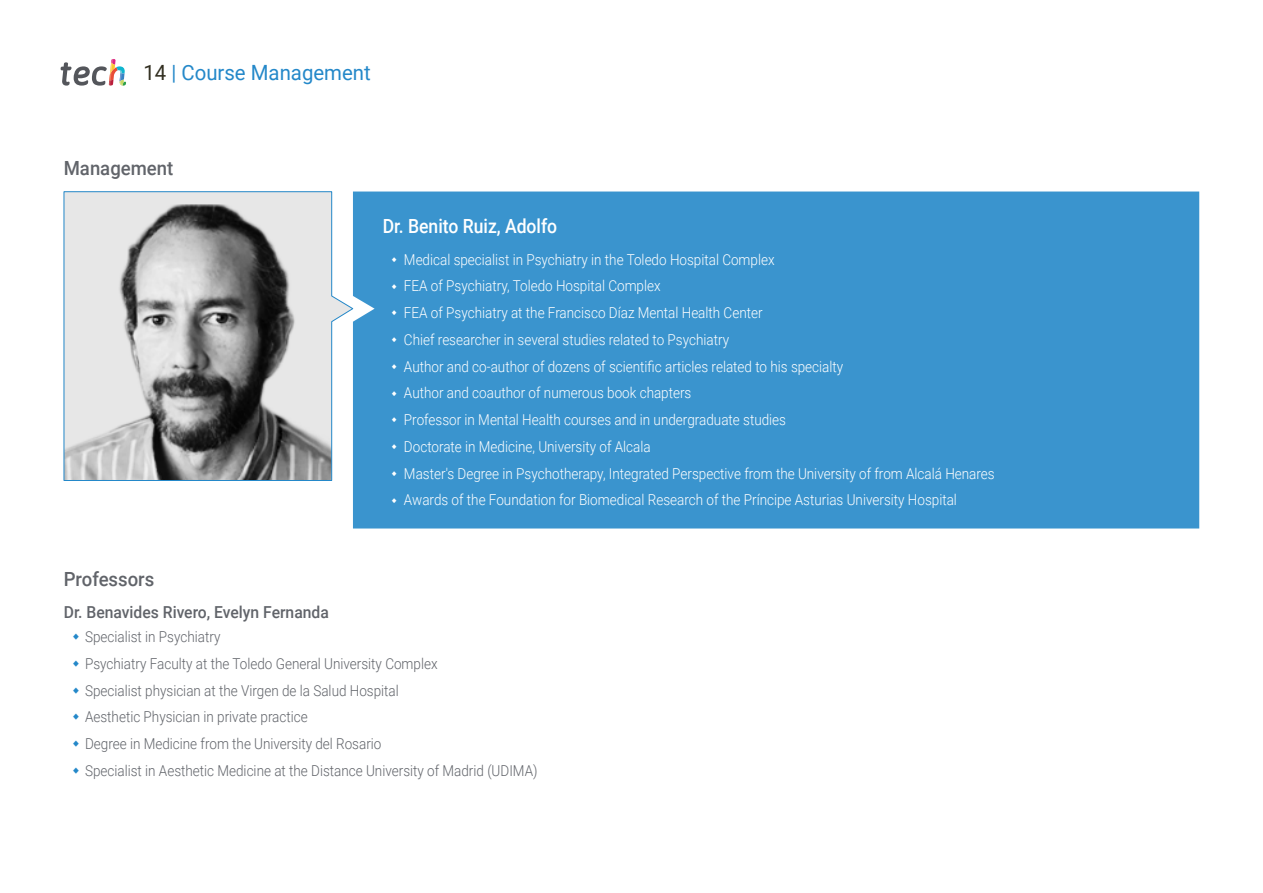
<style>
.page{position:relative;width:1263px;height:893px;background:#fff}
.page>*{position:absolute;margin:0;border:0;box-sizing:border-box;transform-origin:0 0}
.t1{font:21px "Roboto";color:#2488c9}
.t2{font:500 19.5px "Roboto";color:#61646a;scale:.95 1}
.t3{font:500 19.5px "Roboto";color:#fff;scale:.9 1}
.t4{font:500 16.5px "Roboto";color:#61646a;scale:.95 1}
.t5{font:300 15px/26.7px "Roboto";color:#fff;scale:.9 1}
.t6{font:300 15px/26.7px "Roboto";color:#61646a;scale:.9 1}
.s1{color:#312e20}
</style>
<div class="page">
<svg style="left:61px;top:59px;width:65px;height:27px"></svg>
<div style="left:353px;top:192px;width:846px;height:336px;background:#3a94ce"></div>
<svg style="left:64px;top:191px;width:289px;height:290px;background:#afb0b1"></svg>
<svg style="left:392px;top:257px;width:5px;height:5px"></svg>
<svg style="left:392px;top:284px;width:5px;height:5px"></svg>
<svg style="left:392px;top:311px;width:5px;height:5px"></svg>
<svg style="left:392px;top:337px;width:5px;height:5px"></svg>
<svg style="left:392px;top:364px;width:5px;height:5px"></svg>
<svg style="left:392px;top:391px;width:5px;height:5px"></svg>
<svg style="left:392px;top:418px;width:5px;height:5px"></svg>
<svg style="left:392px;top:444px;width:5px;height:5px"></svg>
<svg style="left:392px;top:471px;width:5px;height:5px"></svg>
<svg style="left:392px;top:498px;width:5px;height:5px"></svg>
<h1 class="t1" style="left:144px;top:57px;width:229px"><span class="s1">14</span> | Course Management</h1>
<h2 class="t2" style="left:64px;top:154px;width:117px">Management</h2>
<h2 class="t3" style="left:383px;top:212px;width:195px">Dr. Benito Ruiz, Adolfo</h2>
<p class="t5" style="left:404px;top:245px;width:658px">Medical specialist in Psychiatry in the Toledo Hospital Complex<br>FEA of Psychiatry, Toledo Hospital Complex<br>FEA of Psychiatry at the Francisco Díaz Mental Health Center<br>Chief researcher in several studies related to Psychiatry<br>Author and co-author of dozens of scientific articles related to his specialty<br>Author and coauthor of numerous book chapters<br>Professor in Mental Health courses and in undergraduate studies<br>Doctorate in Medicine, University of Alcala<br>Master's Degree in Psychotherapy, Integrated Perspective from the University of from Alcalá Henares Awards of the Foundation for Biomedical Research of the Príncipe Asturias University Hospital</p>
<h2 class="t2" style="left:64px;top:565px;width:97px">Professors</h2>
<p class="t4" style="left:64px;top:600px;width:280px">Dr. Benavides Rivero, Evelyn Fernanda</p>
<p class="t6" style="left:85px;top:623px;width:504px">Specialist in Psychiatry<br>Psychiatry Faculty at the Toledo General University Complex<br>Specialist physician at the Virgen de la Salud Hospital<br>Aesthetic Physician in private practice<br>Degree in Medicine from the University del Rosario<br>Specialist in Aesthetic Medicine at the Distance University of Madrid (UDIMA)</p>
</div>
